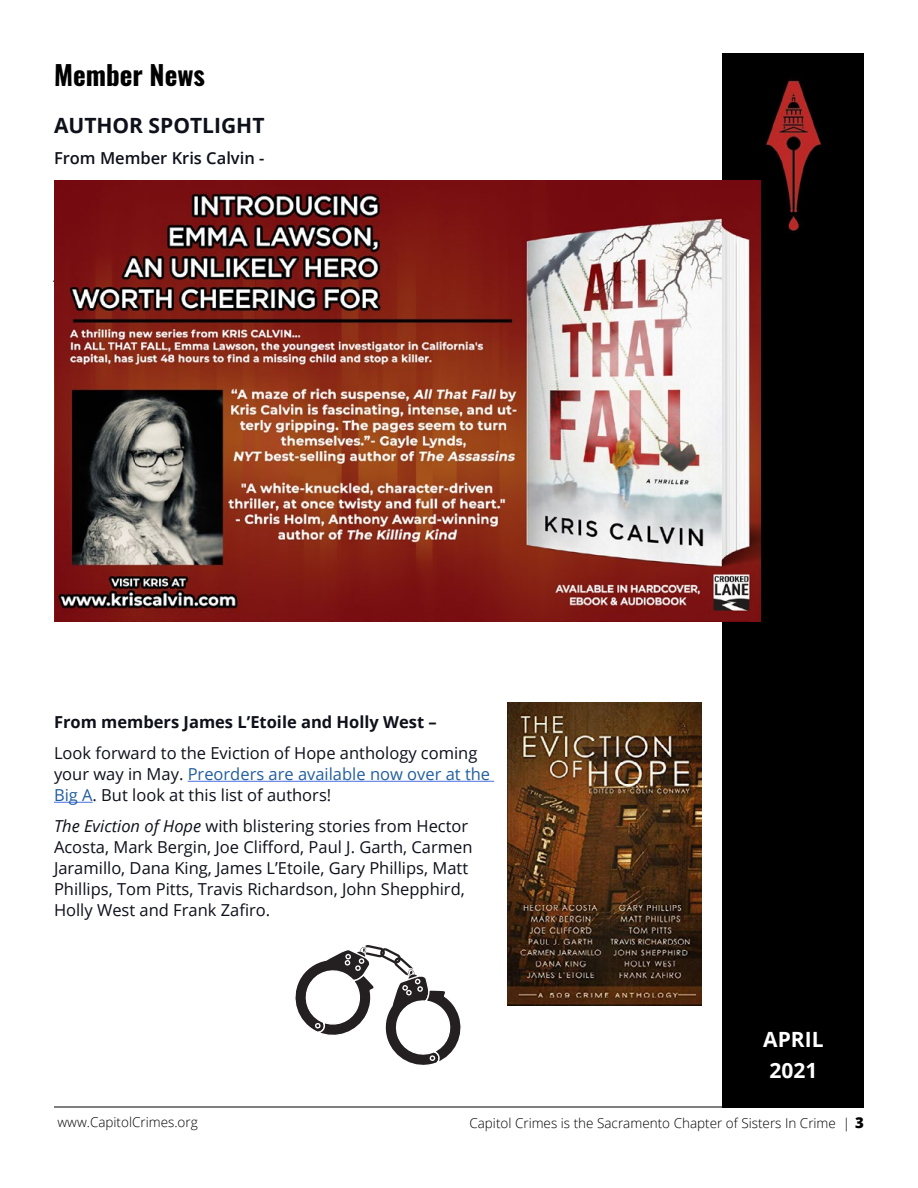
<style>
.page{position:relative;width:918px;height:1188px;background:#fff}
.page>*{position:absolute;margin:0;border:0;box-sizing:border-box;transform-origin:0 0}
.t1{font:27px "Oswald";color:#000}
.t2{font:700 21px "Open Sans";color:#0e101a}
.t3{font:700 21px/31px "Open Sans";color:#fff}
.t4{font:16.5px/21px "Open Sans";color:#0e101a}
.t5{font:700 16.5px "Open Sans";color:#0e101a}
.t6{font:600 16.5px "Open Sans";color:#0e101a}
.t7{font:300 13.5px "Open Sans";color:#000}
.s1{color:#215e9e}
.s2{font-style:italic}
.s3{font-weight:800;font-size:15px}
</style>
<div class="page">
<hr style="left:54px;top:1107px;width:810px;height:1px;background:#000">
<div style="left:723px;top:54px;width:141px;height:1053px;background:#000"></div>
<img style="left:723px;top:79px;width:99px;height:153px">
<hr style="left:188px;top:781px;width:306px;height:1px;background:#4a6ee0">
<hr style="left:54px;top:802px;width:39px;height:1px;background:#4a6ee0">
<svg style="left:295px;top:945px;width:166px;height:120px"></svg>
<img style="left:508px;top:702px;width:194px;height:303px">
<img style="left:54px;top:181px;width:707px;height:440px">
<h1 class="t1" style="left:54px;top:51px;width:153px">Member News</h1>
<p class="t2" style="left:54px;top:110px;width:212px">AUTHOR SPOTLIGHT</p>
<p class="t6" style="left:54px;top:146px;width:212px">From Member Kris Calvin -</p>
<p class="t5" style="left:54px;top:710px;width:384px">From members James L’Etoile and Holly West –</p>
<p class="t4" style="left:54px;top:742px;width:438px">Look forward to the Eviction of Hope anthology coming your way in May. <span class="s1">Preorders are available now over at the<br>Big A</span>. But look at this list of authors!</p>
<p class="t4" style="left:54px;top:815px;width:420px"><span class="s2">The Eviction of Hope</span> with blistering stories from Hector Acosta, Mark Bergin, Joe Clifford, Paul J. Garth, Carmen Jaramillo, Dana King, James L’Etoile, Gary Phillips, Matt Phillips, Tom Pitts, Travis Richardson, John Shepphird, Holly West and Frank Zafiro.</p>
<p class="t3" style="left:763px;top:1024px;width:62px">APRIL<br>2021</p>
<p class="t7" style="left:58px;top:1113px;width:142px">www.CapitolCrimes.org</p>
<p class="t7" style="left:469px;top:1114px;width:396px">Capitol Crimes is the Sacramento Chapter of Sisters In Crime | <span class="s3">3</span></p>
</div>
